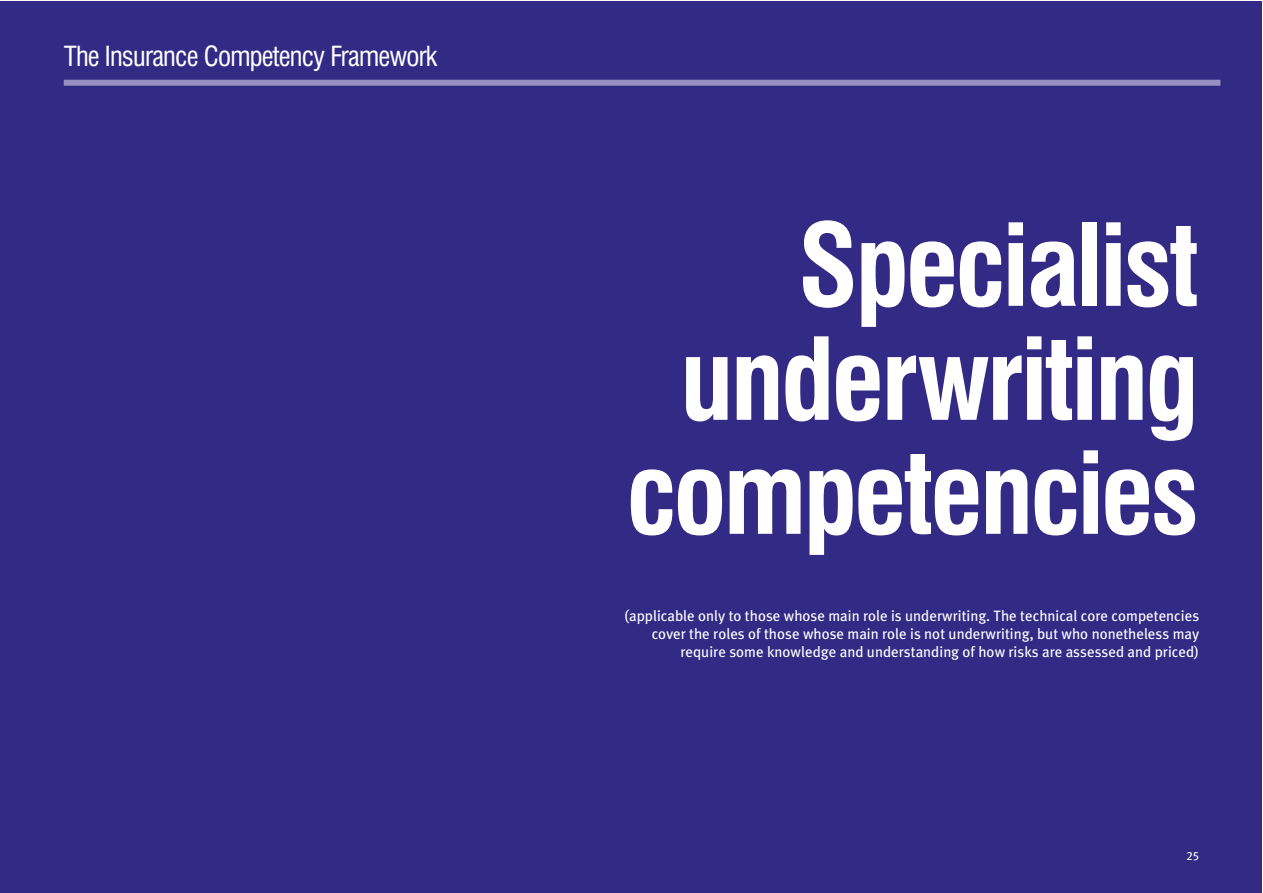
<style>
.page{position:relative;width:1263px;height:893px;background:#fff}
.page>*{position:absolute;margin:0;border:0;box-sizing:border-box;transform-origin:0 0}
.t1{font:700 condensed 111px/114px "Swiss 721 BT";letter-spacing:-.03em;color:#fff;text-align:right}
.t2{font:condensed 27px "Swiss 721 BT";letter-spacing:-.03em;color:#fff}
.t3{font:15px/18px "Cii Meta Plus";color:#fff;text-align:right}
.t4{font:12px "Cii Meta Plus";color:#fff}
</style>
<div class="page">
<div style="left:1px;top:1px;width:1261px;height:891px;background:#332a86"></div>
<div style="left:64px;top:80px;width:1156px;height:6px;background:#9890c1"></div>
<h2 class="t2" style="left:64px;top:40px;width:375px">The Insurance Competency Framework</h2>
<h1 class="t1" style="left:626px;top:209px;width:574px">Specialist underwriting competencies</h1>
<p class="t3" style="left:624px;top:607px;width:576px">(applicable only to those whose main role is underwriting. The technical core competencies cover the roles of those whose main role is not underwriting, but who nonetheless may require some knowledge and understanding of how risks are assessed and priced)</p>
<p class="t4" style="left:1186px;top:849px;width:14px">25</p>
</div>
